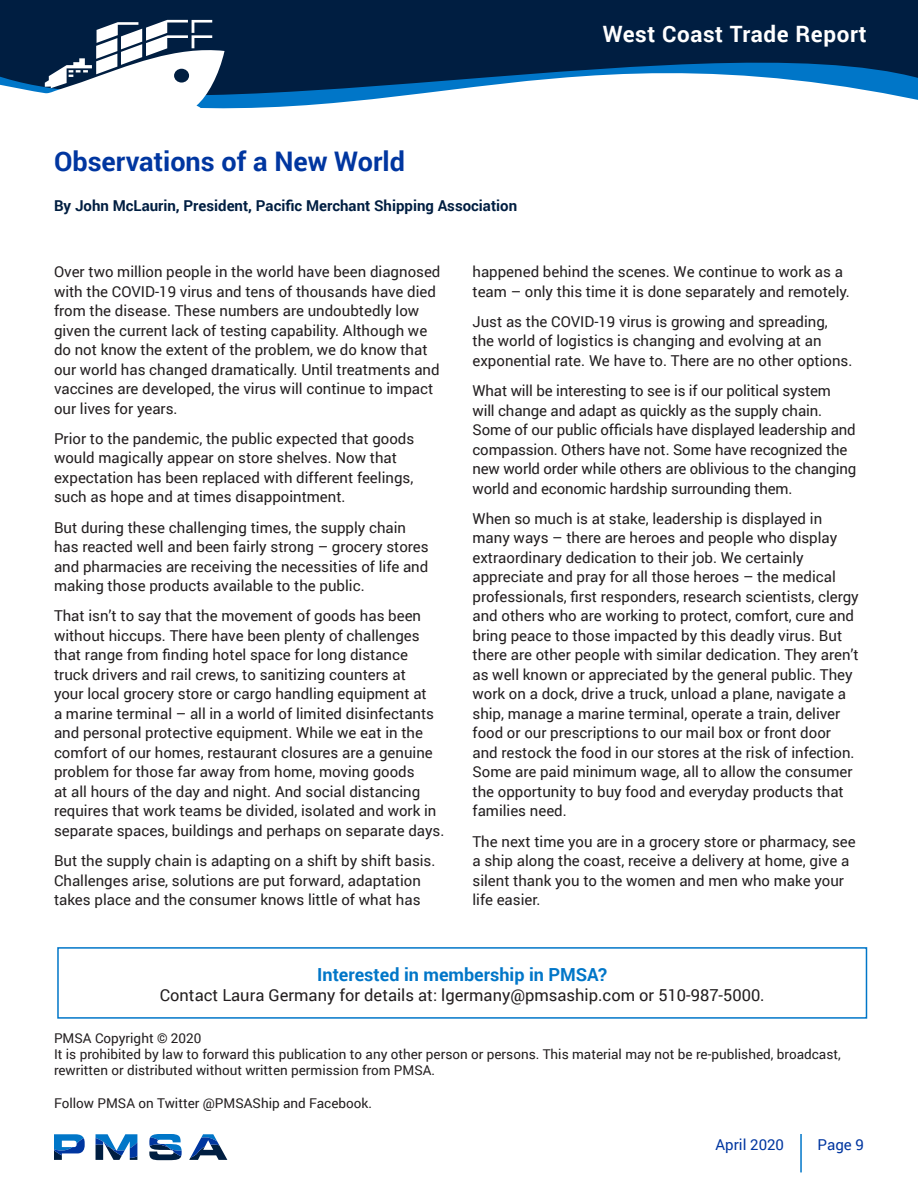
<style>
.page{position:relative;width:918px;height:1188px;background:#fff}
.page>*{position:absolute;margin:0;border:0;box-sizing:border-box;transform-origin:0 0}
.t1{font:700 27px "Roboto";color:#0036a0}
.t2{font:700 22.5px "Roboto";letter-spacing:.025em;color:#fff}
.t3{font:700 18px "Roboto";color:#0076c8}
.t4{font:16.5px "Roboto";color:#231f20}
.t5{font:15px/19.5px "Roboto";color:#231f20}
.t6{font:700 15px "Roboto";color:#001e41}
.t7{font:15px "Roboto";color:#0036a0}
.t8{font:13.5px/16.2px "Roboto";color:#231f20}
</style>
<div class="page">
<svg style="left:0;top:0;width:918px;height:109px;fill:#001e41"></svg>
<svg style="left:54px;top:1134px;width:31px;height:26px"></svg>
<svg style="left:96px;top:1134px;width:41px;height:26px"></svg>
<svg style="left:149px;top:1134px;width:33px;height:26px"></svg>
<svg style="left:189px;top:1134px;width:38px;height:26px"></svg>
<svg style="left:37px;top:20px;width:188px;height:89px"></svg>
<hr style="left:800px;top:1134px;width:2px;height:38px;background:#0076c8">
<div style="left:57px;top:947px;width:810px;height:72px;border:2px solid #0076c8"></div>
<p class="t1" style="left:54px;top:142px;width:352px">Observations of a New World</p>
<p class="t6" style="left:54px;top:195px;width:465px">By John McLaurin, President, Pacific Merchant Shipping Association</p>
<h2 class="t2" style="left:603px;top:18px;width:265px">West Coast Trade Report</h2>
<p class="t5" style="left:54px;top:261px;width:388px">Over two million people in the world have been diagnosed with the COVID-19 virus and tens of thousands have died from the disease. These numbers are undoubtedly low given the current lack of testing capability. Although we do not know the extent of the problem, we do know that our world has changed dramatically. Until treatments and vaccines are developed, the virus will continue to impact our lives for years.</p>
<p class="t5" style="left:54px;top:428px;width:362px">Prior to the pandemic, the public expected that goods would magically appear on store shelves. Now that expectation has been replaced with different feelings, such as hope and at times disappointment.</p>
<p class="t5" style="left:54px;top:517px;width:376px">But during these challenging times, the supply chain has reacted well and been fairly strong – grocery stores and pharmacies are receiving the necessities of life and making those products available to the public.</p>
<p class="t5" style="left:54px;top:606px;width:392px">That isn’t to say that the movement of goods has been without hiccups. There have been plenty of challenges that range from finding hotel space for long distance truck drivers and rail crews, to sanitizing counters at<br>your local grocery store or cargo handling equipment at<br>a marine terminal – all in a world of limited disinfectants and personal protective equipment. While we eat in the comfort of our homes, restaurant closures are a genuine problem for those far away from home, moving goods<br>at all hours of the day and night. And social distancing requires that work teams be divided, isolated and work in separate spaces, buildings and perhaps on separate days.</p>
<p class="t5" style="left:54px;top:851px;width:383px">But the supply chain is adapting on a shift by shift basis.<br>Challenges arise, solutions are put forward, adaptation takes place and the consumer knows little of what has</p>
<p class="t5" style="left:472px;top:261px;width:379px">happened behind the scenes. We continue to work as a team – only this time it is done separately and remotely.</p>
<p class="t5" style="left:472px;top:311px;width:381px">Just as the COVID-19 virus is growing and spreading, the world of logistics is changing and evolving at an exponential rate. We have to. There are no other options.</p>
<p class="t5" style="left:472px;top:380px;width:385px">What will be interesting to see is if our political system will change and adapt as quickly as the supply chain.<br>Some of our public officials have displayed leadership and compassion. Others have not. Some have recognized the new world order while others are oblivious to the changing world and economic hardship surrounding them.</p>
<p class="t5" style="left:472px;top:508px;width:388px">When so much is at stake, leadership is displayed in many ways – there are heroes and people who display extraordinary dedication to their job. We certainly appreciate and pray for all those heroes – the medical professionals, first responders, research scientists, clergy and others who are working to protect, comfort, cure and bring peace to those impacted by this deadly virus. But there are other people with similar dedication. They aren’t as well known or appreciated by the general public. They work on a dock, drive a truck, unload a plane, navigate a ship, manage a marine terminal, operate a train, deliver food or our prescriptions to our mail box or front door and restock the food in our stores at the risk of infection.<br>Some are paid minimum wage, all to allow the consumer the opportunity to buy food and everyday products that families need.</p>
<p class="t5" style="left:472px;top:831px;width:385px">The next time you are in a grocery store or pharmacy, see a ship along the coast, receive a delivery at home, give a silent thank you to the women and men who make your life easier.</p>
<p class="t3" style="left:317px;top:962px;width:291px">Interested in membership in PMSA?</p>
<p class="t4" style="left:160px;top:983px;width:606px">Contact Laura Germany for details at: lgermany@pmsaship.com or 510-987-5000.</p>
<p class="t8" style="left:54px;top:1029px;width:149px">PMSA Copyright © 2020</p>
<p class="t8" style="left:54px;top:1046px;width:788px">It is prohibited by law to forward this publication to any other person or persons. This material may not be re-published, broadcast, rewritten or distributed without written permission from PMSA.</p>
<p class="t8" style="left:54px;top:1094px;width:320px">Follow PMSA on Twitter @PMSAShip and Facebook.</p>
<p class="t7" style="left:716px;top:1134px;width:70px">April 2020</p>
<p class="t7" style="left:818px;top:1134px;width:48px">Page 9</p>
</div>
